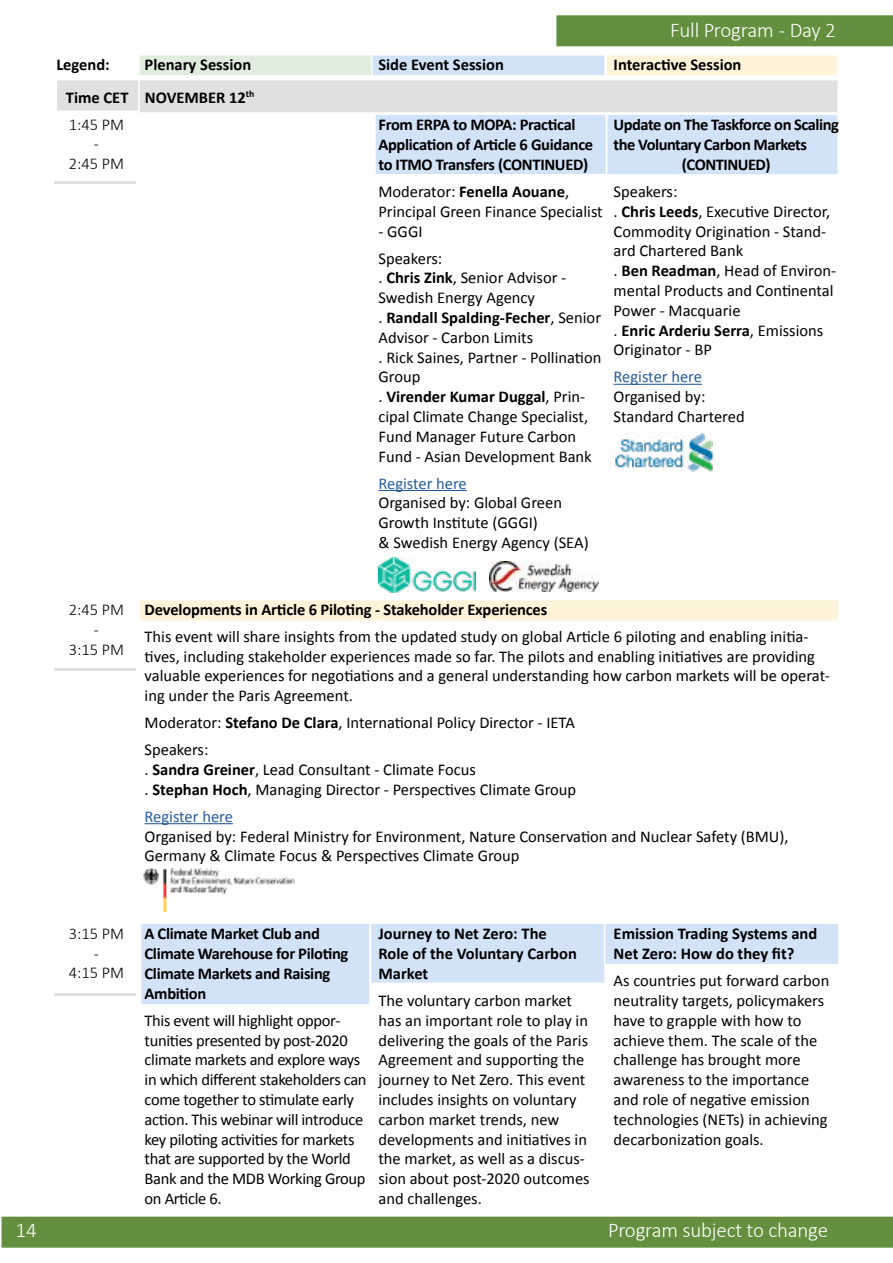
<style>
.page{position:relative;width:893px;height:1263px;background:#fff}
.page>*{position:absolute;margin:0;border:0;box-sizing:border-box;transform-origin:0 0}
.t1{font:300 21px "Calibri";letter-spacing:-.01em;color:#fff}
.t2{font:16.5px/19.8px "Calibri";color:#000}
.t3{font:700 16.5px/19.8px "Calibri";letter-spacing:-.02em;color:#000}
.t4{font:16.5px/19.8px "Calibri";letter-spacing:-.02em;color:#000}
.t5{font:700 16.5px/19.8px "Calibri";color:#000}
.t6{font:300 16.5px/19.8px "Calibri";color:#000;text-align:center}
.t7{font:16.5px "Calibri";color:#275b9b}
.s1{font-weight:700}
</style>
<div class="page">
<div style="left:1px;top:1216px;width:892px;height:32px;background:#648f3f"></div>
<div style="left:556px;top:15px;width:337px;height:32px;background:#648f3f"></div>
<div style="left:57px;top:80px;width:780px;height:32px;background:#e0e0e0"></div>
<hr style="left:138px;top:80px;width:2px;height:32px;background:#fff">
<div style="left:138px;top:54px;width:235px;height:23px;background:#dfeddd;border:2px solid #fff"></div>
<div style="left:371px;top:54px;width:235px;height:23px;background:#d2e2f7;border:2px solid #fff"></div>
<div style="left:605px;top:54px;width:234px;height:23px;background:#fff3d9;border:2px solid #fff"></div>
<div style="left:374px;top:113px;width:233px;height:62px;background:#d2e2f7;border:2px solid #fff"></div>
<div style="left:606px;top:113px;width:233px;height:63px;background:#d2e2f7;border:2px solid #fff"></div>
<hr style="left:614px;top:384px;width:88px;height:1px;background:#275b9b">
<hr style="left:378px;top:490px;width:89px;height:1px;background:#275b9b">
<hr style="left:54px;top:111px;width:85px;height:1px;background:#fff">
<img style="left:614px;top:432px;width:101px;height:40px">
<img style="left:379px;top:557px;width:97px;height:35px">
<img style="left:489px;top:561px;width:109px;height:30px">
<hr style="left:54px;top:182px;width:81px;height:2px;background:#e0e0e0">
<div style="left:138px;top:599px;width:702px;height:23px;background:#fff3d9;border:2px solid #fff"></div>
<hr style="left:137px;top:597px;width:2px;height:63px;background:#fff">
<hr style="left:145px;top:823px;width:88px;height:1px;background:#275b9b">
<img style="left:143px;top:869px;width:151px;height:42px">
<hr style="left:55px;top:669px;width:81px;height:2px;background:#e0e0e0">
<div style="left:140px;top:922px;width:231px;height:84px;background:#d2e2f7;border:2px solid #fff"></div>
<div style="left:370px;top:922px;width:236px;height:62px;background:#d2e2f7;border:2px solid #fff"></div>
<div style="left:604px;top:922px;width:236px;height:43px;background:#d2e2f7;border:2px solid #fff"></div>
<hr style="left:55px;top:993px;width:81px;height:2px;background:#e0e0e0">
<p class="t1" style="left:670px;top:17px;width:167px">Full Program - Day 2</p>
<p class="t3" style="left:56px;top:54px;width:55px">Legend:</p>
<p class="t5" style="left:145px;top:54px;width:108px">Plenary Session</p>
<p class="t5" style="left:378px;top:54px;width:127px">Side Event Session</p>
<p class="t5" style="left:614px;top:54px;width:129px">Interactive Session</p>
<p class="t5" style="left:66px;top:87px;width:190px">Time CET NOVEMBER 12<sup>th</sup></p>
<p class="t6" style="left:69px;top:114px;width:57px">1:45 PM -<br>2:45 PM</p>
<p class="t3" style="left:378px;top:114px;width:216px">From ERPA to MOPA: Practical<br>Application of Article 6 Guidance to ITMO Transfers (CONTINUED)</p>
<p class="t2" style="left:378px;top:181px;width:226px">Moderator: <span class="s1">Fenella Aouane</span>,<br>Principal Green Finance Specialist</p>
<p class="t2" style="left:378px;top:217px;width:65px;line-height:27px">- GGGI<br>Speakers:</p>
<p class="t2" style="left:378px;top:267px;width:225px">. <span class="s1">Chris Zink</span>, Senior Advisor -<br>Swedish Energy Agency<br>. <span class="s1">Randall Spalding-Fecher</span>, Senior<br>Advisor - Carbon Limits<br>. Rick Saines, Partner - Pollination<br>Group<br>. <span class="s1">Virender Kumar Duggal</span>, Prin&shy;cipal Climate Change Specialist,<br>Fund Manager Future Carbon<br>Fund - Asian Development Bank</p>
<p class="t7" style="left:378px;top:473px;width:90px">Register here</p>
<p class="t2" style="left:378px;top:492px;width:212px">Organised by: Global Green<br>Growth Institute (GGGI)<br>&amp; Swedish Energy Agency (SEA)</p>
<p class="t3" style="left:614px;top:114px;width:227px">Update on The Taskforce on Scaling</p>
<p class="t3" style="left:614px;top:134px;width:195px">the Voluntary Carbon Markets</p>
<p class="t3" style="left:682px;top:154px;width:90px">(CONTINUED)</p>
<p class="t2" style="left:614px;top:181px;width:224px">Speakers:<br>. <span class="s1">Chris Leeds</span>, Executive Director,<br>Commodity Origination - Stand&shy;ard Chartered Bank<br>. <span class="s1">Ben Readman</span>, Head of Environ&shy;mental Products and Continental<br>Power - Macquarie<br>. <span class="s1">Enric Arderiu Serra</span>, Emissions<br>Originator - BP</p>
<p class="t7" style="left:614px;top:367px;width:90px">Register here</p>
<p class="t2" style="left:614px;top:386px;width:133px">Organised by:<br>Standard Chartered</p>
<p class="t6" style="left:69px;top:597px;width:57px">3:15 PM</p>
<p class="t6" style="left:69px;top:636px;width:57px">4:15 PM</p>
<p class="t6" style="left:69px;top:600px;width:57px">2:45 PM -<br>3:15 PM</p>
<p class="t3" style="left:145px;top:599px;width:404px">Developments in Article 6 Piloting - Stakeholder Experiences</p>
<p class="t2" style="left:145px;top:626px;width:687px">This event will share insights from the updated study on global Article 6 piloting and enabling initia&shy;tives, including stakeholder experiences made so far. The pilots and enabling initiatives are providing valuable experiences for negotiations and a general understanding how carbon markets will be operat&shy;ing under the Paris Agreement.</p>
<p class="t2" style="left:145px;top:708px;width:432px;line-height:27px">Moderator: <span class="s1">Stefano De Clara</span>, International Policy Director - IETA<br>Speakers:</p>
<p class="t2" style="left:145px;top:759px;width:433px">. <span class="s1">Sandra Greiner</span>, Lead Consultant - Climate Focus<br>. <span class="s1">Stephan Hoch</span>, Managing Director - Perspectives Climate Group</p>
<p class="t7" style="left:145px;top:806px;width:90px">Register here</p>
<p class="t2" style="left:145px;top:825px;width:646px">Organised by: Federal Ministry for Environment, Nature Conservation and Nuclear Safety (BMU),<br>Germany &amp; Climate Focus &amp; Perspectives Climate Group</p>
<p class="t1" style="left:16px;top:1217px;width:23px">14</p>
<p class="t6" style="left:69px;top:923px;width:57px">3:15 PM -<br>4:15 PM</p>
<p class="t5" style="left:614px;top:923px;width:205px">Emission Trading Systems and<br>Net Zero: How do they fit?</p>
<p class="t2" style="left:614px;top:970px;width:217px">As countries put forward carbon neutrality targets, policymakers have to grapple with how to achieve them. The scale of the challenge has brought more awareness to the importance and role of negative emission technologies (NETs) in achieving decarbonization goals.</p>
<p class="t3" style="left:145px;top:923px;width:205px">A Climate Market Club and<br>Climate Warehouse for Piloting<br>Climate Markets and Raising<br>Ambition</p>
<p class="t4" style="left:145px;top:1010px;width:224px">This event will highlight oppor&shy;tunities presented by post-2020 climate markets and explore ways in which different stakeholders can come together to stimulate early action. This webinar will introduce key piloting activities for markets that are supported by the World<br>Bank and the MDB Working Group on Article 6.</p>
<p class="t5" style="left:378px;top:923px;width:200px">Journey to Net Zero: The<br>Role of the Voluntary Carbon<br>Market</p>
<p class="t2" style="left:378px;top:990px;width:213px">The voluntary carbon market has an important role to play in delivering the goals of the Paris<br>Agreement and supporting the journey to Net Zero. This event includes insights on voluntary carbon market trends, new developments and initiatives in the market, as well as a discus&shy;sion about post-2020 outcomes and challenges.</p>
<p class="t1" style="left:608px;top:1217px;width:221px">Program subject to change</p>
</div>
